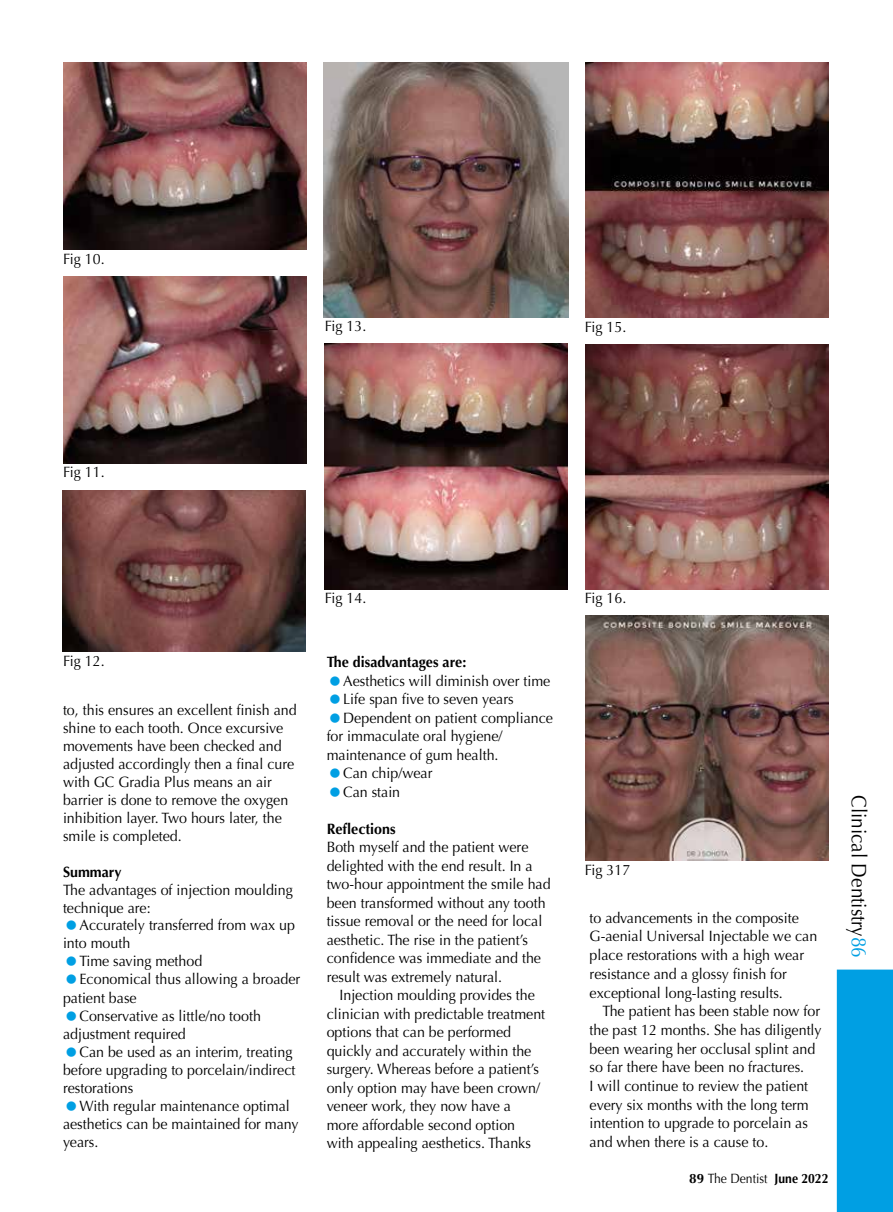
<style>
.page{position:relative;width:893px;height:1212px;background:#fff}
.page>*{position:absolute;margin:0;border:0;box-sizing:border-box;transform-origin:0 0}
.t1{font:21px "Optima";color:#000;scale:.9 1}
.t2{font:15px/18.5px "Optima";color:#000;scale:.95 1}
.t3{font:700 15px "Optima";color:#000;scale:.95 1}
.t4{font:700 13.5px "Optima";color:#000}
.s1{font-weight:400}
.s2{color:#009fe3}
</style>
<div class="page">
<div style="left:837px;top:969px;width:56px;height:243px;background:#009fe3"></div>
<img style="left:324px;top:63px;width:245px;height:255px">
<img style="left:325px;top:343px;width:243px;height:246px">
<img style="left:585px;top:63px;width:243px;height:255px">
<img style="left:585px;top:344px;width:243px;height:245px">
<img style="left:585px;top:615px;width:243px;height:245px">
<img style="left:64px;top:62px;width:243px;height:187px">
<img style="left:63px;top:277px;width:243px;height:187px">
<img style="left:63px;top:490px;width:243px;height:162px">
<p class="t2" style="left:63px;top:250px;width:45px">Fig 10.</p>
<p class="t2" style="left:325px;top:317px;width:45px">Fig 13.</p>
<p class="t2" style="left:585px;top:317px;width:45px">Fig 15.</p>
<p class="t2" style="left:63px;top:463px;width:45px">Fig 11.</p>
<p class="t2" style="left:63px;top:651px;width:45px">Fig 12.</p>
<p class="t2" style="left:63px;top:701px;width:247px;line-height:18px">to, this ensures an excellent finish and shine to each tooth. Once excursive movements have been checked and adjusted accordingly then a final cure with GC Gradia Plus means an air barrier is done to remove the oxygen inhibition layer. Two hours later, the smile is completed.</p>
<p class="t3" style="left:63px;top:863px;width:63px">Summary</p>
<p class="t2" style="left:63px;top:881px;width:244px;line-height:18px">The advantages of injection moulding technique are:</p>
<p class="t2" style="left:80px;top:916px;width:228px">Accurately transferred from wax up</p>
<p class="t2" style="left:63px;top:934px;width:72px">into mouth</p>
<p class="t2" style="left:80px;top:952px;width:131px">Time saving method</p>
<p class="t2" style="left:80px;top:970px;width:234px">Economical thus allowing a broader</p>
<p class="t2" style="left:63px;top:988px;width:79px">patient base</p>
<p class="t2" style="left:80px;top:1006px;width:192px">Conservative as little/no tooth</p>
<p class="t2" style="left:63px;top:1024px;width:131px">adjustment required</p>
<p class="t2" style="left:80px;top:1042px;width:226px">Can be used as an interim, treating</p>
<p class="t2" style="left:63px;top:1060px;width:246px">before upgrading to porcelain/indirect</p>
<p class="t2" style="left:63px;top:1078px;width:76px">restorations</p>
<p class="t2" style="left:80px;top:1096px;width:223px">With regular maintenance optimal</p>
<p class="t2" style="left:63px;top:1114px;width:250px">aesthetics can be maintained for many</p>
<p class="t2" style="left:63px;top:1132px;width:39px">years.</p>
<p class="t2" style="left:325px;top:589px;width:45px">Fig 14.</p>
<p class="t3" style="left:327px;top:653px;width:148px">The disadvantages are:</p>
<p class="t2" style="left:343px;top:671px;width:220px">Aesthetics will diminish over time</p>
<p class="t2" style="left:343px;top:690px;width:181px">Life span five to seven years</p>
<p class="t2" style="left:343px;top:708px;width:222px">Dependent on patient compliance</p>
<p class="t2" style="left:327px;top:727px;width:187px">for immaculate oral hygiene/</p>
<p class="t2" style="left:327px;top:745px;width:182px">maintenance of gum health.</p>
<p class="t2" style="left:343px;top:764px;width:95px">Can chip/wear</p>
<p class="t2" style="left:343px;top:782px;width:62px">Can stain</p>
<p class="t3" style="left:327px;top:820px;width:74px">Reflections</p>
<p class="t2" style="left:327px;top:838px;width:237px">Both myself and the patient were delighted with the end result. In a two-hour appointment the smile had been transformed without any tooth tissue removal or the need for local aesthetic. The rise in the patient’s confidence was immediate and the result was extremely natural.</p>
<p class="t2" style="left:327px;top:986px;width:232px;text-indent:13px">Injection moulding provides the clinician with predictable treatment options that can be performed quickly and accurately within the surgery. Whereas before a patient’s only option may have been crown/ veneer work, they now have a more affordable second option with appealing aesthetics. Thanks</p>
<p class="t2" style="left:585px;top:589px;width:45px">Fig 16.</p>
<p class="t2" style="left:585px;top:861px;width:50px">Fig 317</p>
<p class="t2" style="left:590px;top:908px;width:241px">to advancements in the composite G-aenial Universal Injectable we can place restorations with a high wear resistance and a glossy finish for exceptional long-lasting results.</p>
<p class="t2" style="left:590px;top:1002px;width:246px;text-indent:13px">The patient has been stable now for the past 12 months. She has diligently been wearing her occlusal splint and so far there have been no fractures.<br>I will continue to review the patient every six months with the long term intention to upgrade to porcelain as and when there is a cause to.</p>
<p class="t4" style="left:689px;top:1170px;width:141px">89 <span class="s1">The Dentist</span> June 2022</p>
<h1 class="t1" style="left:871px;top:795px;width:182px;rotate:90deg">Clinical Dentistry<span class="s2">86</span></h1>
</div>
